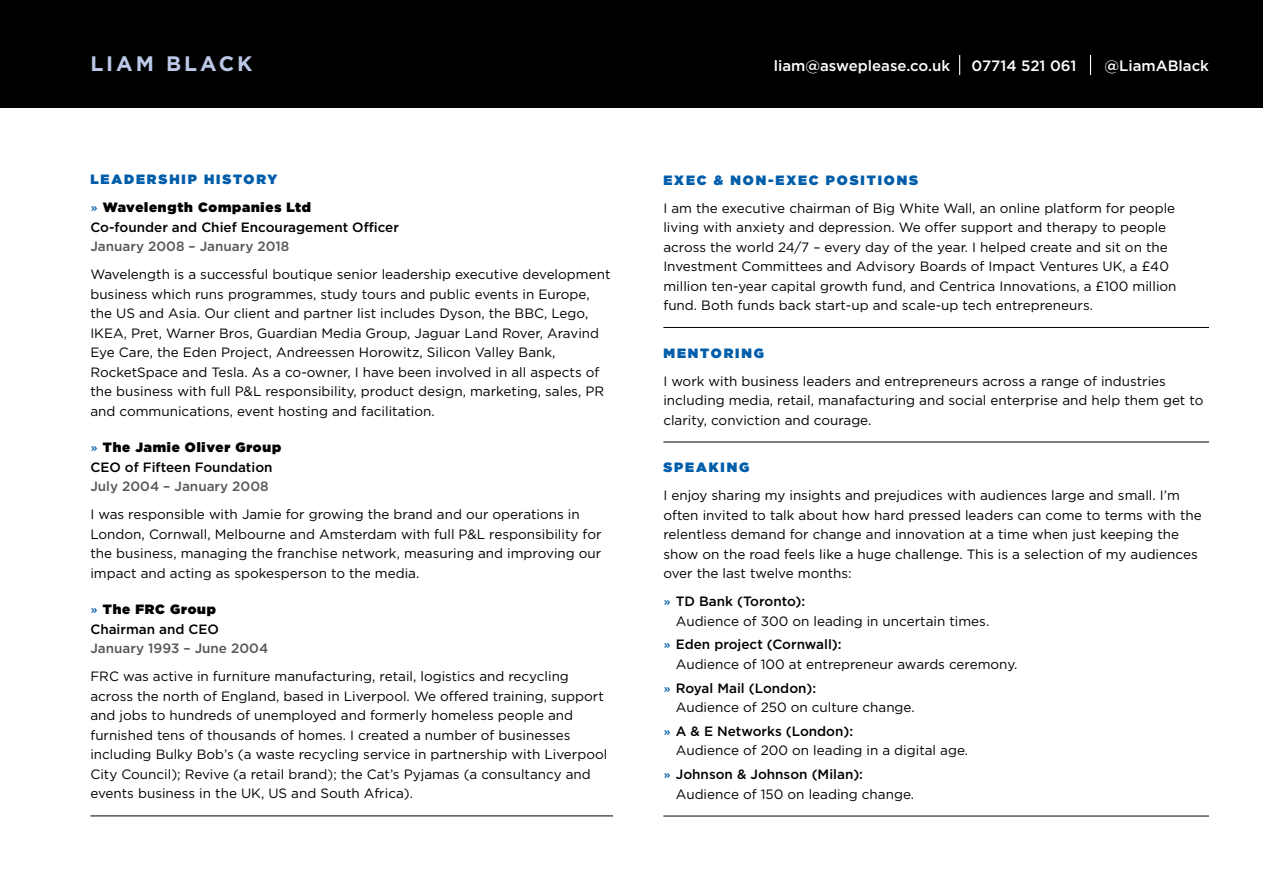
<style>
.page{position:relative;width:1263px;height:893px;background:#fff}
.page>*{position:absolute;margin:0;border:0;box-sizing:border-box;transform-origin:0 0}
.t1{font:700 21px "Gotham";letter-spacing:.14em;color:#bcc8e8}
.t2{font:500 15px "Gotham";color:#fff}
.t3{font:13.5px/19.5px "Gotham";color:#000}
.t4{font:500 13.5px/19.5px "Gotham";color:#000}
.t5{font:500 13.5px "Gotham";color:#575756}
.t6{font:900 13.5px/28px "Gotham";letter-spacing:.06em;color:#000}
.t7{font:900 13.5px "Gotham";letter-spacing:.14em;color:#005da9}
.s1{color:#005da9}
.s2{font-family:"News Gothic BT";font-weight:700;color:#005da9}
.s3{font-weight:900}
.s4{font-weight:500}
</style>
<div class="page">
<div style="left:0;top:0;width:1263px;height:107px;background:#000"></div>
<hr style="left:90px;top:815px;width:523px;height:1px;background:#000">
<svg style="left:959px;top:55px;width:1px;height:20px"></svg>
<svg style="left:1090px;top:55px;width:1px;height:20px"></svg>
<hr style="left:663px;top:327px;width:546px;height:1px;background:#000">
<hr style="left:663px;top:442px;width:546px;height:1px;background:#000">
<hr style="left:663px;top:816px;width:546px;height:1px;background:#000">
<h1 class="t1" style="left:90px;top:51px;width:164px">LIAM BLACK</h1>
<p class="t6" style="left:90px;top:165px;width:222px"><span class="s1">LEADERSHIP HISTORY<br></span><span class="s2">»</span> Wavelength Companies Ltd</p>
<p class="t4" style="left:90px;top:217px;width:310px">Co-founder and Chief Encouragement Officer</p>
<p class="t5" style="left:90px;top:239px;width:201px">January 2008 – January 2018</p>
<p class="t3" style="left:90px;top:265px;width:522px">Wavelength is a successful boutique senior leadership executive development business which runs programmes, study tours and public events in Europe, the US and Asia. Our client and partner list includes Dyson, the BBC, Lego, IKEA, Pret, Warner Bros, Guardian Media Group, Jaguar Land Rover, Aravind Eye Care, the Eden Project, Andreessen Horowitz, Silicon Valley Bank, RocketSpace and Tesla. As a co-owner, I have been involved in all aspects of the business with full P&amp;L responsibility, product design, marketing, sales, PR and communications, event hosting and facilitation.</p>
<p class="t4" style="left:90px;top:438px;width:192px"><span class="s2">»</span> <span class="s3">The Jamie Oliver Group<br></span>CEO of Fifteen Foundation</p>
<p class="t5" style="left:90px;top:479px;width:180px">July 2004 – January 2008</p>
<p class="t3" style="left:90px;top:505px;width:513px">I was responsible with Jamie for growing the brand and our operations in London, Cornwall, Melbourne and Amsterdam with full P&amp;L responsibility for the business, managing the franchise network, measuring and improving our impact and acting as spokesperson to the media.</p>
<p class="t4" style="left:90px;top:599px;width:130px"><span class="s2">»</span> <span class="s3">The FRC Group<br></span>Chairman and CEO</p>
<p class="t5" style="left:90px;top:641px;width:179px">January 1993 – June 2004</p>
<p class="t3" style="left:90px;top:667px;width:518px">FRC was active in furniture manufacturing, retail, logistics and recycling across the north of England, based in Liverpool. We offered training, support and jobs to hundreds of unemployed and formerly homeless people and furnished tens of thousands of homes. I created a number of businesses including Bulky Bob’s (a waste recycling service in partnership with Liverpool City Council); Revive (a retail brand); the Cat’s Pyjamas (a consultancy and events business in the UK, US and South Africa).</p>
<p class="t2" style="left:774px;top:57px;width:178px">liam@asweplease.co.uk</p>
<p class="t2" style="left:972px;top:57px;width:106px">07714 521 061</p>
<p class="t2" style="left:1104px;top:57px;width:106px">@LiamABlack</p>
<p class="t7" style="left:663px;top:172px;width:256px">EXEC &amp; NON-EXEC POSITIONS</p>
<p class="t3" style="left:663px;top:198px;width:515px">I am the executive chairman of Big White Wall, an online platform for people living with anxiety and depression. We offer support and therapy to people across the world 24/7 – every day of the year. I helped create and sit on the Investment Committees and Advisory Boards of Impact Ventures UK, a £40 million ten-year capital growth fund, and Centrica Innovations, a £100 million fund. Both funds back start-up and scale-up tech entrepreneurs.</p>
<p class="t7" style="left:663px;top:345px;width:102px">MENTORING</p>
<p class="t3" style="left:663px;top:371px;width:542px">I work with business leaders and entrepreneurs across a range of industries including media, retail, manafacturing and social enterprise and help them get to clarity, conviction and courage.</p>
<p class="t7" style="left:663px;top:459px;width:87px">SPEAKING</p>
<p class="t3" style="left:663px;top:485px;width:540px">I enjoy sharing my insights and prejudices with audiences large and small. I’m often invited to talk about how hard pressed leaders can come to terms with the relentless demand for change and innovation at a time when just keeping the show on the road feels like a huge challenge. This is a selection of my audiences over the last twelve months:</p>
<p class="t3" style="left:676px;top:591px;width:315px;text-indent:-12px"><span class="s2">»</span> <span class="s4">TD Bank (Toronto):<br></span>Audience of 300 on leading in uncertain times.</p>
<p class="t3" style="left:676px;top:634px;width:343px;text-indent:-12px"><span class="s2">»</span> <span class="s4">Eden project (Cornwall):<br></span>Audience of 100 at entrepreneur awards ceremony.</p>
<p class="t3" style="left:676px;top:678px;width:240px;text-indent:-12px"><span class="s2">»</span> <span class="s4">Royal Mail (London):<br></span>Audience of 250 on culture change.</p>
<p class="t3" style="left:676px;top:721px;width:294px;text-indent:-12px"><span class="s2">»</span> <span class="s4">A &amp; E Networks (London):<br></span>Audience of 200 on leading in a digital age.</p>
<p class="t3" style="left:676px;top:764px;width:240px;text-indent:-12px"><span class="s2">»</span> <span class="s4">Johnson &amp; Johnson (Milan):<br></span>Audience of 150 on leading change.</p>
</div>
